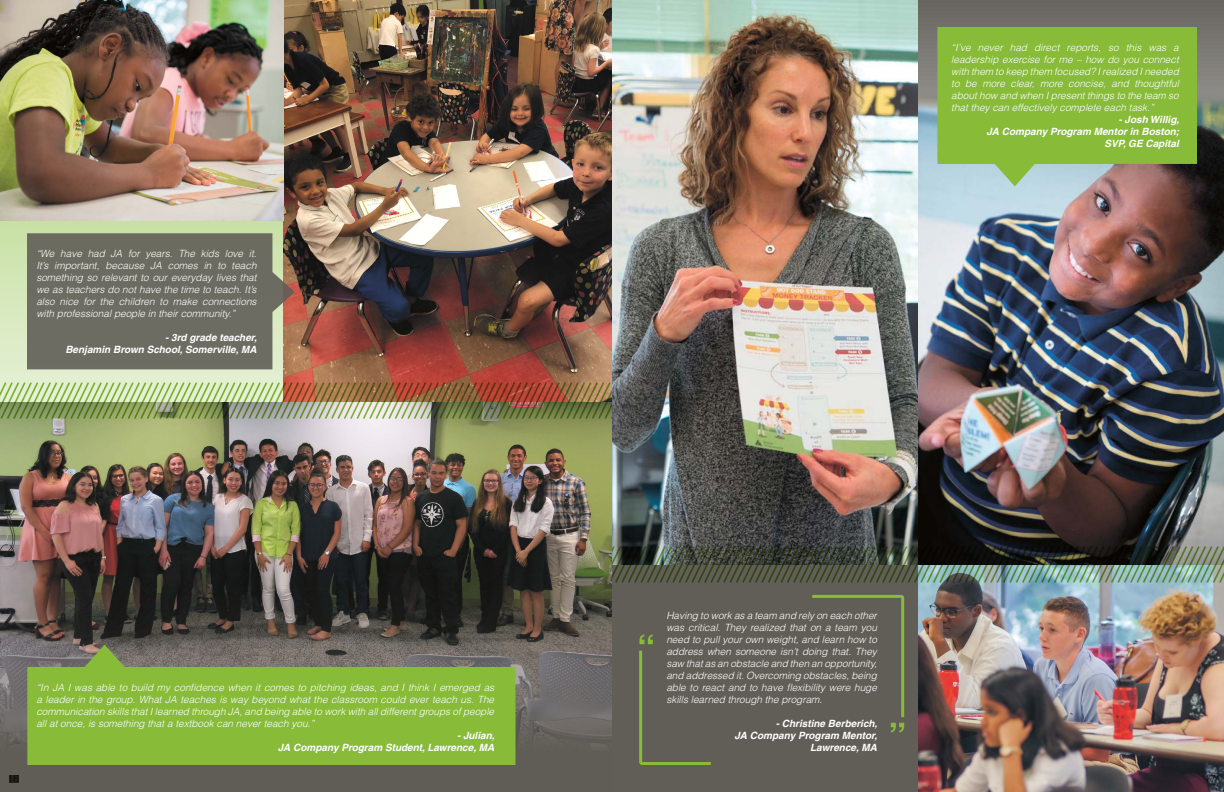
<style>
.page{position:relative;width:1224px;height:792px;background:#fff}
.page>*{position:absolute;margin:0;border:0;box-sizing:border-box;transform-origin:0 0}
.t1{font:italic 300 10px/12px "Helvetica";color:#fff;text-align:justify}
.t2{font:italic 700 10px/12px "Helvetica";color:#fff;text-align:right}
.t3{font:300 10px "Helvetica";color:#2c251a}
</style>
<div class="page">
<svg style="left:918px;top:0;width:306px;height:93px;background:#716f6a"></svg>
<div style="left:612px;top:451px;width:310px;height:341px;background:#615e58"></div>
<img style="left:918px;top:93px;width:306px;height:699px">
<svg style="left:0;top:220px;width:284px;height:162px;background:#d5e5bb"></svg>
<img style="left:284px;top:0;width:328px;height:382px">
<svg style="left:27px;top:233px;width:268px;height:136px;background:#716f63"></svg>
<img style="left:0;top:419px;width:612px;height:373px">
<img style="left:0;top:0;width:284px;height:220px">
<svg style="left:937px;top:27px;width:260px;height:159px;background:#8bb848"></svg>
<img style="left:0;top:382px;width:612px;height:37px">
<img style="left:612px;top:0;width:306px;height:546px">
<img style="left:612px;top:546px;width:612px;height:37px">
<svg style="left:812px;top:595px;width:93px;height:138px"></svg>
<svg style="left:639px;top:634px;width:72px;height:131px"></svg>
<svg style="left:27px;top:645px;width:489px;height:120px;background:#83ad41"></svg>
<p class="t1" style="left:36px;top:247px;width:222px">“We have had JA for years. The kids love it.<br>It’s important, because JA comes in to teach something so relevant to our everyday lives that we as teachers do not have the time to teach. It’s also nice for the children to make connections with professional people in their community.”</p>
<p class="t2" style="left:65px;top:331px;width:193px">- 3rd grade teacher,<br>Benjamin Brown School, Somerville, MA</p>
<p class="t1" style="left:36px;top:681px;width:459px">“In JA I was able to build my confidence when it comes to pitching ideas, and I think I emerged as a leader in the group. What JA teaches is way beyond what the classroom could ever teach us. The communication skills that I learned through JA, and being able to work with all different groups of people all at once, is something that a textbook can never teach you.”</p>
<p class="t2" style="left:278px;top:729px;width:218px">- Julian,<br>JA Company Program Student, Lawrence, MA</p>
<p class="t1" style="left:951px;top:42px;width:229px">“I’ve never had direct reports, so this was a leadership exercise for me – how do you connect with them to keep them focused? I realized I needed to be more clear, more concise, and thoughtful about how and when I present things to the team so that they can effectively complete each task.”</p>
<p class="t2" style="left:987px;top:113px;width:194px">- Josh Willig,<br>JA Company Program Mentor in Boston;<br>SVP, GE Capital</p>
<p class="t1" style="left:666px;top:609px;width:212px">Having to work as a team and rely on each other was critical. They realized that on a team you need to pull your own weight, and learn how to address when someone isn’t doing that. They saw that as an obstacle and then an opportunity, and addressed it. Overcoming obstacles, being able to react and to have flexibility were huge skills learned through the program.</p>
<p class="t2" style="left:735px;top:717px;width:144px">- Christine Berberich,<br>JA Company Program Mentor,<br>Lawrence, MA</p>
<p class="t3" style="left:1205px;top:773px;width:13px">17</p>
</div>
